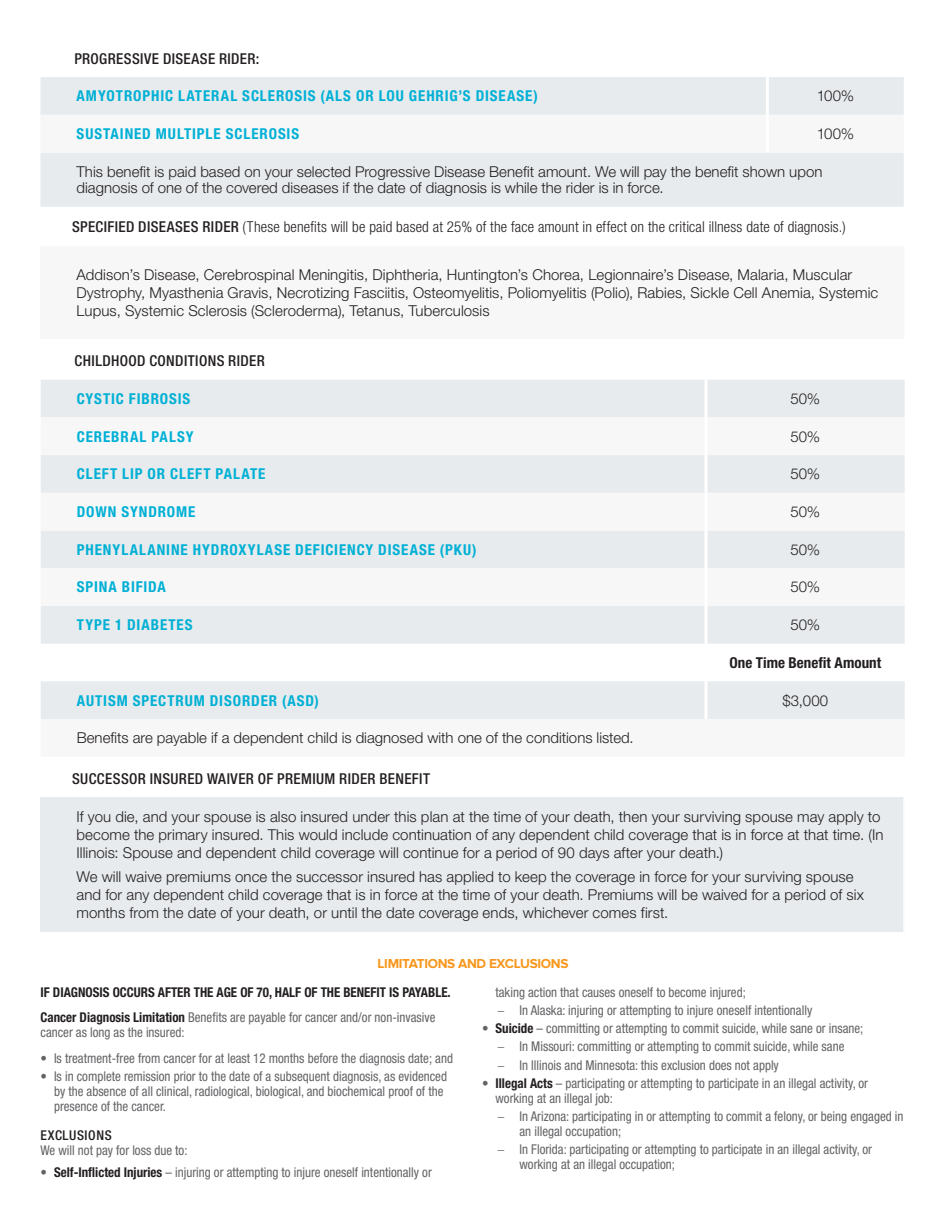
<style>
.page{position:relative;width:945px;height:1215px;background:#fff}
.page>*{position:absolute;margin:0;border:0;box-sizing:border-box;transform-origin:0 0}
.t1{font:300 15px/18px "Helvetica Neue CELT";letter-spacing:.005em;color:#231f20}
.t2{font:700 condensed 15px "Helvetica Neue LTCE";letter-spacing:.06em;color:#00b0d5}
.t3{font:300 condensed 15px "Helvetica Neue LTCE";letter-spacing:.01em;color:#231f20}
.t4{font:500 condensed 15px "Helvetica Neue LTCE";letter-spacing:.025em;color:#231f20}
.t5{font:700 condensed 15px "Helvetica Neue LTCE";letter-spacing:.005em;color:#231f20}
.t6{font:condensed 13.5px/15px "Helvetica Neue LTCE";color:#636366;scale:.96 1}
.t7{font:700 condensed 13.5px/25.8px "Helvetica Neue LTCE";color:#231f20;scale:.96 1}
.t8{font:700 13.5px "Proxima Nova";letter-spacing:-.025em;color:#f7971d}
.t9{font:500 condensed 13.5px "Helvetica Neue LTCE";letter-spacing:.045em;color:#231f20}
.s1{font-weight:500}
.s2{font-weight:400;color:#636366}
.s3{font-family:"Helvetica Neue CELT";font-weight:300;font-stretch:normal}
.s4{font-weight:700;color:#231f20}
</style>
<div class="page">
<div style="left:40px;top:77px;width:864px;height:130px;background:#e7ebed"></div>
<svg style="left:40px;top:115px;width:864px;height:38px"></svg>
<hr style="left:766px;top:77px;width:3px;height:38px;background:#fff">
<hr style="left:766px;top:115px;width:3px;height:38px;background:#fff">
<div style="left:40px;top:246px;width:864px;height:93px;background:#f7f7f8"></div>
<div style="left:40px;top:797px;width:864px;height:135px;background:#e7ebed"></div>
<hr style="left:903px;top:797px;width:1px;height:135px;background:#f7f7f8">
<div style="left:41px;top:380px;width:864px;height:37px;background:#e7ebed"></div>
<svg style="left:41px;top:455px;width:864px;height:264px;fill:#e7ebed"></svg>
<hr style="left:705px;top:380px;width:3px;height:37px;background:#fff">
<hr style="left:705px;top:455px;width:3px;height:38px;background:#fff">
<hr style="left:705px;top:493px;width:3px;height:38px;background:#fff">
<hr style="left:705px;top:531px;width:3px;height:37px;background:#fff">
<hr style="left:705px;top:568px;width:3px;height:38px;background:#fff">
<hr style="left:705px;top:606px;width:3px;height:38px;background:#fff">
<hr style="left:705px;top:644px;width:3px;height:37px;background:#fff">
<hr style="left:705px;top:681px;width:3px;height:38px;background:#fff">
<p class="t4" style="left:74px;top:49px;width:187px">PROGRESSIVE DISEASE RIDER:</p>
<p class="t2" style="left:77px;top:87px;width:463px">AMYOTROPHIC LATERAL SCLEROSIS (ALS OR LOU GEHRIG’S DISEASE)</p>
<p class="t1" style="left:817px;top:87px;width:39px">100%</p>
<p class="t2" style="left:77px;top:125px;width:224px">SUSTAINED MULTIPLE SCLEROSIS</p>
<p class="t1" style="left:817px;top:125px;width:39px">100%</p>
<p class="t1" style="left:76px;top:163px;width:747px;line-height:16.5px">This benefit is paid based on your selected Progressive Disease Benefit amount. We will pay the benefit shown upon diagnosis of one of the covered diseases if the date of diagnosis is while the rider is in force.</p>
<p class="t3" style="left:72px;top:219px;width:775px"><span class="s1">SPECIFIED DISEASES RIDER</span> (These benefits will be paid based at 25% of the face amount in effect on the critical illness date of diagnosis.)</p>
<p class="t1" style="left:76px;top:265px;width:803px">Addison’s Disease, Cerebrospinal Meningitis, Diphtheria, Huntington’s Chorea, Legionnaire’s Disease, Malaria, Muscular<br>Dystrophy, Myasthenia Gravis, Necrotizing Fasciitis, Osteomyelitis, Poliomyelitis (Polio), Rabies, Sickle Cell Anemia, Systemic<br>Lupus, Systemic Sclerosis (Scleroderma), Tetanus, Tuberculosis</p>
<p class="t4" style="left:75px;top:352px;width:192px">CHILDHOOD CONDITIONS RIDER</p>
<p class="t2" style="left:77px;top:390px;width:115px">CYSTIC FIBROSIS</p>
<p class="t1" style="left:791px;top:390px;width:31px">50%</p>
<p class="t2" style="left:77px;top:428px;width:118px">CEREBRAL PALSY</p>
<p class="t1" style="left:791px;top:427px;width:31px">50%</p>
<p class="t2" style="left:77px;top:465px;width:190px">CLEFT LIP OR CLEFT PALATE</p>
<p class="t1" style="left:791px;top:465px;width:31px">50%</p>
<p class="t2" style="left:77px;top:503px;width:120px">DOWN SYNDROME</p>
<p class="t1" style="left:791px;top:503px;width:31px">50%</p>
<p class="t2" style="left:77px;top:541px;width:401px">PHENYLALANINE HYDROXYLASE DEFICIENCY DISEASE (PKU)</p>
<p class="t1" style="left:791px;top:540px;width:31px">50%</p>
<p class="t2" style="left:77px;top:579px;width:91px">SPINA BIFIDA</p>
<p class="t1" style="left:791px;top:578px;width:31px">50%</p>
<p class="t2" style="left:77px;top:616px;width:117px">TYPE 1 DIABETES</p>
<p class="t1" style="left:791px;top:616px;width:31px">50%</p>
<p class="t5" style="left:730px;top:654px;width:153px">One Time Benefit Amount</p>
<p class="t2" style="left:77px;top:692px;width:244px">AUTISM SPECTRUM DISORDER (ASD)</p>
<p class="t1" style="left:782px;top:691px;width:47px">$3,000</p>
<p class="t1" style="left:77px;top:729px;width:559px">Benefits are payable if a dependent child is diagnosed with one of the conditions listed.</p>
<p class="t4" style="left:72px;top:770px;width:359px">SUCCESSOR INSURED WAIVER OF PREMIUM RIDER BENEFIT</p>
<p class="t1" style="left:76px;top:807px;width:808px">If you die, and your spouse is also insured under this plan at the time of your death, then your surviving spouse may apply to become the primary insured. This would include continuation of any dependent child coverage that is in force at that time. (In<br>Illinois: Spouse and dependent child coverage will continue for a period of 90 days after your death.)</p>
<p class="t1" style="left:76px;top:868px;width:789px">We will waive premiums once the successor insured has applied to keep the coverage in force for your surviving spouse and for any dependent child coverage that is in force at the time of your death. Premiums will be waived for a period of six months from the date of your death, or until the date coverage ends, whichever comes first.</p>
<p class="t8" style="left:378px;top:956px;width:192px">LIMITATIONS AND EXCLUSIONS</p>
<p class="t7" style="left:40px;top:979px;width:429px">IF DIAGNOSIS OCCURS AFTER THE AGE OF 70, HALF OF THE BENEFIT IS PAYABLE.<br>Cancer Diagnosis Limitation <span class="s2">Benefits are payable for cancer and/or non-invasive</span></p>
<p class="t6" style="left:40px;top:1025px;width:152px">cancer as long as the insured:</p>
<p class="t6" style="left:40px;top:1051px;width:431px"><span class="s3">•</span> Is treatment-free from cancer for at least 12 months before the diagnosis date; and</p>
<p class="t6" style="left:54px;top:1069px;width:411px;text-indent:-14px"><span class="s3">•</span> Is in complete remission prior to the date of a subsequent diagnosis, as evidenced by the absence of all clinical, radiological, biological, and biochemical proof of the presence of the cancer.</p>
<p class="t9" style="left:41px;top:1127px;width:73px">EXCLUSIONS</p>
<p class="t6" style="left:40px;top:1143px;width:155px">We will not pay for loss due to:</p>
<p class="t6" style="left:40px;top:1164px;width:409px"><span class="s3">•</span> <span class="s4">Self-Inflicted Injuries</span> – injuring or attempting to injure oneself intentionally or</p>
<p class="t6" style="left:496px;top:983px;width:331px;line-height:18.3px">taking action that causes oneself to become injured;<br><span class="s3">−</span> In Alaska: injuring or attempting to injure oneself intentionally</p>
<p class="t6" style="left:497px;top:1019px;width:383px;line-height:18.3px;text-indent:-15px"><span class="s3">•</span> <span class="s4">Suicide</span> – committing or attempting to commit suicide, while sane or insane; <span class="s3">−</span> In Missouri: committing or attempting to commit suicide, while sane<br><span class="s3">−</span> In Illinois and Minnesota: this exclusion does not apply</p>
<p class="t6" style="left:496px;top:1075px;width:390px;text-indent:-14px"><span class="s3">•</span> <span class="s4">Illegal Acts</span> – participating or attempting to participate in an illegal activity, or working at an illegal job:</p>
<p class="t6" style="left:520px;top:1109px;width:402px;text-indent:-22px"><span class="s3">−</span> In Arizona: participating in or attempting to commit a felony, or being engaged in an illegal occupation;</p>
<p class="t6" style="left:520px;top:1142px;width:369px;text-indent:-22px"><span class="s3">−</span> In Florida: participating or attempting to participate in an illegal activity, or working at an illegal occupation;</p>
</div>
